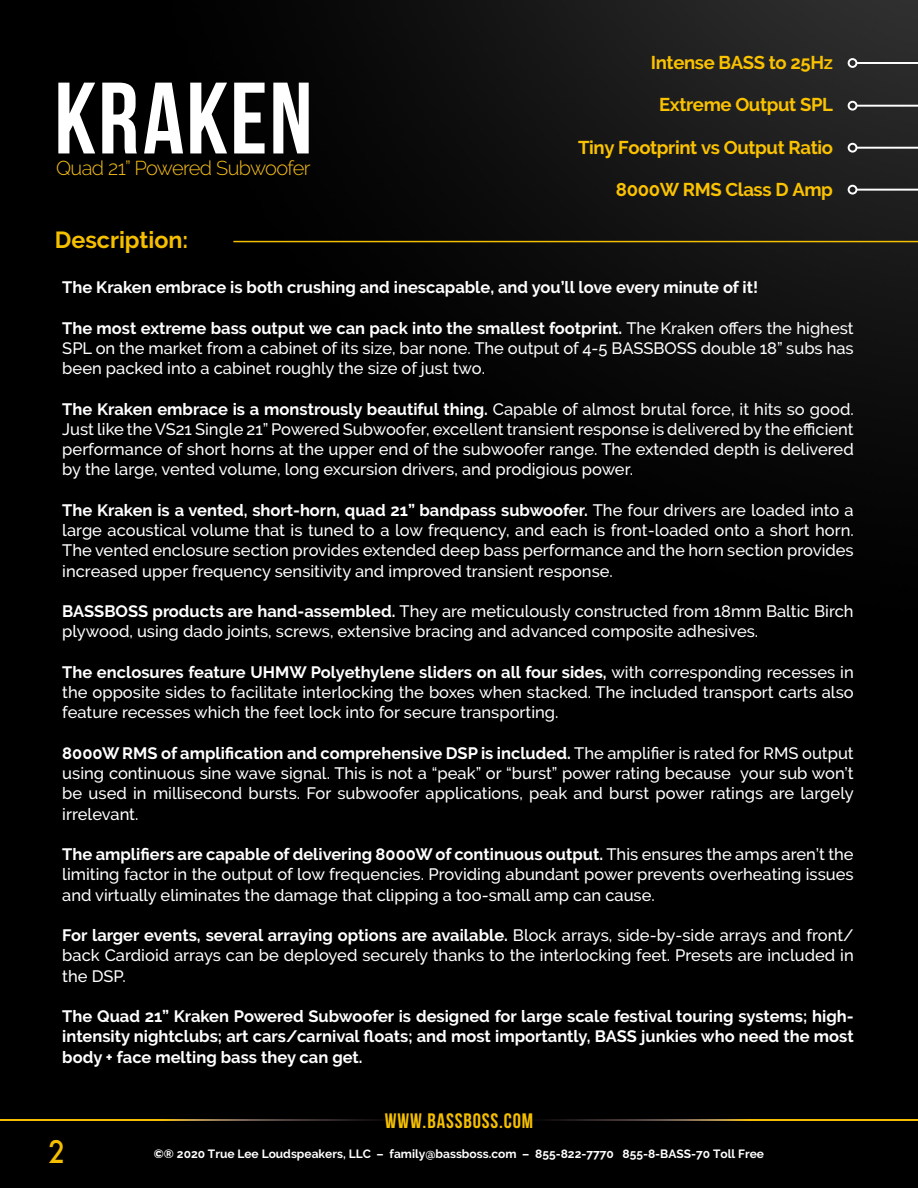
<style>
.page{position:relative;width:918px;height:1188px;background:#fff}
.page>*{position:absolute;margin:0;border:0;box-sizing:border-box;transform-origin:0 0}
.t1{font:101.25px "Bebas Neue";letter-spacing:.02em;color:#fff}
.t2{font:500 30.15px "Futura";color:#f5bf00;scale:.9 1}
.t3{font:700 23.25px "Raleway";color:#f5bf00}
.t4{font:700 20.85px "Bebas Neue";letter-spacing:.04em;color:#f5bf00}
.t5{font:300 19.95px "Raleway";letter-spacing:-.03em;color:#f7bf17}
.t6{font:700 18.45px "Raleway";letter-spacing:-.02em;color:#fac200}
.t7{font:500 16.5px/20.2px "Raleway";color:#fff;text-align:justify}
.t8{font:700 16.5px/20.2px "Raleway";color:#fff;text-align:justify}
.t9{font:700 12px "Raleway";color:#fff}
.s1{font-weight:700}
</style>
<div class="page">
<img style="left:0;top:0;width:918px;height:1188px">
<svg style="left:0;top:1119px;width:918px;height:1px"></svg>
<hr style="left:233px;top:241px;width:685px;height:1px;background:#f5bf00">
<hr style="left:856px;top:189px;width:62px;height:2px;background:#fff">
<div style="left:848px;top:185px;width:9px;height:10px;border:2px solid #fff;border-radius:50%"></div>
<hr style="left:856px;top:147px;width:62px;height:2px;background:#fff">
<div style="left:848px;top:143px;width:9px;height:10px;border:2px solid #fff;border-radius:50%"></div>
<hr style="left:856px;top:105px;width:62px;height:2px;background:#fff">
<div style="left:848px;top:101px;width:9px;height:10px;border:2px solid #fff;border-radius:50%"></div>
<hr style="left:856px;top:62px;width:62px;height:2px;background:#fff">
<div style="left:848px;top:58px;width:9px;height:10px;border:2px solid #fff;border-radius:50%"></div>
<h1 class="t1" style="left:54px;top:63px;width:260px">KRAKEN</h1>
<p class="t5" style="left:56px;top:156px;width:256px">Quad 21” Powered Subwoofer</p>
<h3 class="t3" style="left:55px;top:227px;width:135px">Description:</h3>
<p class="t6" style="left:651px;top:52px;width:184px">Intense BASS to 25Hz</p>
<p class="t6" style="left:659px;top:94px;width:175px">Extreme Output SPL</p>
<p class="t6" style="left:578px;top:137px;width:256px">Tiny Footprint vs Output Ratio</p>
<p class="t6" style="left:616px;top:179px;width:219px">8000W RMS Class D Amp</p>
<p class="t8" style="left:62px;top:277px;width:697px">The Kraken embrace is both crushing and inescapable, and you’ll love every minute of it!</p>
<p class="t7" style="left:62px;top:318px;width:793px"><span class="s1">The most extreme bass output we can pack into the smallest footprint.</span> The Kraken offers the highest SPL on the market from a cabinet of its size, bar none. The output of 4-5 BASSBOSS double 18” subs has been packed into a cabinet roughly the size of just two.</p>
<p class="t7" style="left:62px;top:399px;width:793px"><span class="s1">The Kraken embrace is a monstrously beautiful thing.</span> Capable of almost brutal force, it hits so good.<br>Just like the VS21 Single 21” Powered Subwoofer, excellent transient response is delivered by the efficient performance of short horns at the upper end of the subwoofer range. The extended depth is delivered by the large, vented volume, long excursion drivers, and prodigious power.</p>
<p class="t7" style="left:62px;top:500px;width:793px"><span class="s1">The Kraken is a vented, short-horn, quad 21” bandpass subwoofer.</span> The four drivers are loaded into a large acoustical volume that is tuned to a low frequency, and each is front-loaded onto a short horn.<br>The vented enclosure section provides extended deep bass performance and the horn section provides increased upper frequency sensitivity and improved transient response.</p>
<p class="t7" style="left:62px;top:601px;width:793px"><span class="s1">BASSBOSS products are hand-assembled.</span> They are meticulously constructed from 18mm Baltic Birch plywood, using dado joints, screws, extensive bracing and advanced composite adhesives.</p>
<p class="t7" style="left:62px;top:662px;width:793px"><span class="s1">The enclosures feature UHMW Polyethylene sliders on all four sides,</span> with corresponding recesses in the opposite sides to facilitate interlocking the boxes when stacked. The included transport carts also feature recesses which the feet lock into for secure transporting.</p>
<p class="t7" style="left:62px;top:743px;width:793px"><span class="s1">8000W RMS of amplification and comprehensive DSP is included.</span> The amplifier is rated for RMS output using continuous sine wave signal. This is not a “peak” or “burst” power rating because your sub won’t be used in millisecond bursts. For subwoofer applications, peak and burst power ratings are largely irrelevant.</p>
<p class="t7" style="left:62px;top:844px;width:793px"><span class="s1">The amplifiers are capable of delivering 8000W of continuous output.</span> This ensures the amps aren’t the limiting factor in the output of low frequencies. Providing abundant power prevents overheating issues and virtually eliminates the damage that clipping a too-small amp can cause.</p>
<p class="t7" style="left:62px;top:925px;width:793px"><span class="s1">For larger events, several arraying options are available.</span> Block arrays, side-by-side arrays and front/ back Cardioid arrays can be deployed securely thanks to the interlocking feet. Presets are included in the DSP.</p>
<p class="t8" style="left:62px;top:1006px;width:793px">The Quad 21” Kraken Powered Subwoofer is designed for large scale festival touring systems; high&shy;intensity nightclubs; art cars/carnival floats; and most importantly, BASS junkies who need the most body + face melting bass they can get.</p>
<h2 class="t2" style="left:49px;top:1131px;width:20px">2</h2>
<p class="t4" style="left:385px;top:1109px;width:150px">WWW.BASSBOSS.COM</p>
<p class="t9" style="left:154px;top:1147px;width:612px">©® 2020 True Lee Loudspeakers, LLC – family@bassboss.com – 855-822-7770 855-8-BASS-70 Toll Free</p>
</div>
